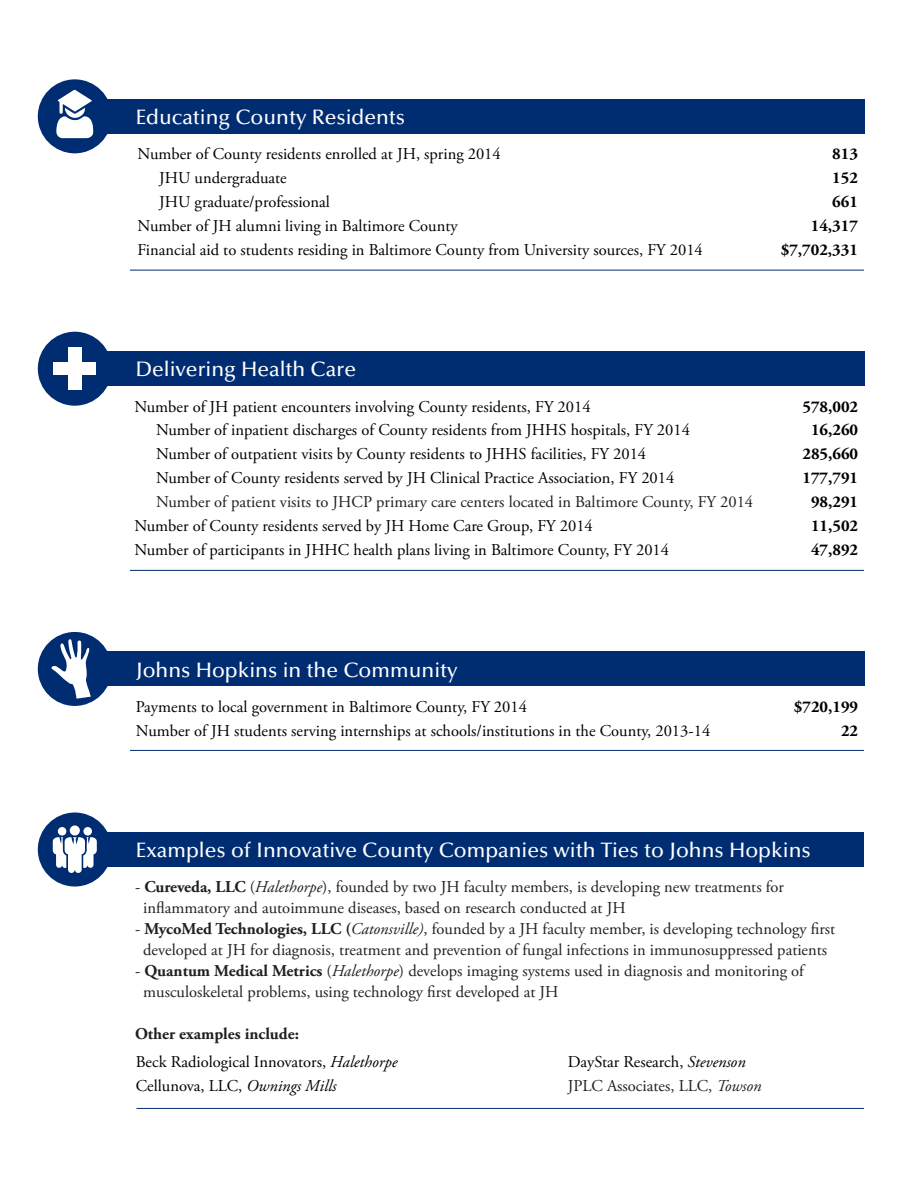
<style>
.page{position:relative;width:918px;height:1188px;background:#fff}
.page>*{position:absolute;margin:0;border:0;box-sizing:border-box;transform-origin:0 0}
.t1{font:500 21px "Optima LT Std";color:#fff}
.t2{font:16.5px "Adobe Garamond Pro";color:#000}
.t3{font:16.5px "Adobe Garamond Pro";color:#231f20}
.t4{font:700 16.5px "Adobe Garamond Pro";color:#000}
.t5{font:700 16.5px "Adobe Garamond Pro";color:#231f20}
.s1{font-weight:700}
.s2{font-style:italic}
</style>
<div class="page">
<div style="left:38px;top:813px;width:74px;height:74px;background:#002d72;border-radius:50%"></div>
<div style="left:53px;top:832px;width:811px;height:35px;background:#002d72"></div>
<div style="left:58px;top:827px;width:8px;height:9px;background:#fff;border-radius:50%"></div>
<div style="left:83px;top:827px;width:9px;height:9px;background:#fff;border-radius:50%"></div>
<div style="left:70px;top:825px;width:10px;height:11px;background:#fff;border-radius:50%"></div>
<svg style="left:53px;top:837px;width:44px;height:36px"></svg>
<div style="left:38px;top:632px;width:74px;height:74px;background:#002d72;border-radius:50%"></div>
<div style="left:53px;top:652px;width:812px;height:34px;background:#002d72"></div>
<svg style="left:51px;top:639px;width:40px;height:60px"></svg>
<div style="left:38px;top:332px;width:74px;height:74px;background:#002d72;border-radius:50%"></div>
<div style="left:53px;top:351px;width:812px;height:35px;background:#002d72"></div>
<div style="left:68px;top:348px;width:13px;height:42px;background:#fff"></div>
<div style="left:54px;top:362px;width:42px;height:13px;background:#fff"></div>
<div style="left:38px;top:79px;width:74px;height:74px;background:#002d72;border-radius:50%"></div>
<div style="left:53px;top:99px;width:812px;height:35px;background:#002d72"></div>
<svg style="left:56px;top:90px;width:37px;height:48px"></svg>
<hr style="left:130px;top:270px;width:734px;height:1px;background:#002d72">
<hr style="left:130px;top:570px;width:734px;height:1px;background:#002d72">
<hr style="left:130px;top:750px;width:734px;height:1px;background:#002d72">
<hr style="left:137px;top:1108px;width:727px;height:1px;background:#002d72">
<p class="t1" style="left:136px;top:105px;width:271px">Educating County Residents</p>
<p class="t2" style="left:138px;top:144px;width:365px">Number of County residents enrolled at JH, spring 2014</p>
<p class="t4" style="left:832px;top:144px;width:27px">813</p>
<p class="t2" style="left:159px;top:168px;width:129px">JHU undergraduate</p>
<p class="t4" style="left:832px;top:168px;width:27px">152</p>
<p class="t2" style="left:159px;top:192px;width:172px">JHU graduate/professional</p>
<p class="t4" style="left:832px;top:192px;width:27px">661</p>
<p class="t2" style="left:138px;top:216px;width:322px">Number of JH alumni living in Baltimore County</p>
<p class="t4" style="left:811px;top:216px;width:49px">14,317</p>
<p class="t2" style="left:138px;top:240px;width:567px">Financial aid to students residing in Baltimore County from University sources, FY 2014</p>
<p class="t4" style="left:781px;top:240px;width:79px">$7,702,331</p>
<p class="t1" style="left:136px;top:358px;width:222px">Delivering Health Care</p>
<p class="t2" style="left:134px;top:396px;width:458px">Number of JH patient encounters involving County residents, FY 2014</p>
<p class="t4" style="left:802px;top:397px;width:57px">578,002</p>
<p class="t2" style="left:156px;top:420px;width:535px">Number of inpatient discharges of County residents from JHHS hospitals, FY 2014</p>
<p class="t4" style="left:811px;top:421px;width:49px">16,260</p>
<p class="t2" style="left:156px;top:444px;width:492px">Number of outpatient visits by County residents to JHHS facilities, FY 2014</p>
<p class="t4" style="left:802px;top:445px;width:57px">285,660</p>
<p class="t2" style="left:156px;top:468px;width:520px">Number of County residents served by JH Clinical Practice Association, FY 2014</p>
<p class="t4" style="left:802px;top:469px;width:57px">177,791</p>
<p class="t3" style="left:156px;top:492px;width:599px">Number of patient visits to JHCP primary care centers located in Baltimore County, FY 2014</p>
<p class="t4" style="left:811px;top:493px;width:49px">98,291</p>
<p class="t2" style="left:134px;top:516px;width:460px">Number of County residents served by JH Home Care Group, FY 2014</p>
<p class="t4" style="left:811px;top:516px;width:49px">11,502</p>
<p class="t2" style="left:134px;top:540px;width:536px">Number of participants in JHHC health plans living in Baltimore County, FY 2014</p>
<p class="t4" style="left:811px;top:540px;width:49px">47,892</p>
<p class="t1" style="left:136px;top:658px;width:323px">Johns Hopkins in the Community</p>
<p class="t2" style="left:136px;top:697px;width:392px">Payments to local government in Baltimore County, FY 2014</p>
<p class="t4" style="left:794px;top:697px;width:66px">$720,199</p>
<p class="t2" style="left:136px;top:721px;width:576px">Number of JH students serving internships at schools/institutions in the County, 2013-14</p>
<p class="t4" style="left:841px;top:721px;width:19px">22</p>
<p class="t1" style="left:136px;top:838px;width:676px">Examples of Innovative County Companies with Ties to Johns Hopkins</p>
<p class="t3" style="left:135px;top:877px;width:651px">- <span class="s1">Cureveda, LLC</span> (<span class="s2">Halethorpe</span>), founded by two JH faculty members, is developing new treatments for</p>
<p class="t3" style="left:143px;top:898px;width:484px">inflammatory and autoimmune diseases, based on research conducted at JH</p>
<p class="t3" style="left:135px;top:919px;width:702px">- <span class="s1">MycoMed Technologies, LLC (</span><span class="s2">Catonsville)</span>, founded by a JH faculty member, is developing technology first</p>
<p class="t3" style="left:143px;top:940px;width:685px">developed at JH for diagnosis, treatment and prevention of fungal infections in immunosuppressed patients</p>
<p class="t3" style="left:135px;top:961px;width:671px">- <span class="s1">Quantum Medical Metrics</span> (<span class="s2">Halethorpe</span>) develops imaging systems used in diagnosis and monitoring of</p>
<p class="t3" style="left:143px;top:982px;width:417px">musculoskeletal problems, using technology first developed at JH</p>
<p class="t5" style="left:135px;top:1024px;width:166px">Other examples include:</p>
<p class="t2" style="left:136px;top:1052px;width:263px">Beck Radiological Innovators, <span class="s2">Halethorpe</span></p>
<p class="t2" style="left:568px;top:1052px;width:179px">DayStar Research, <span class="s2">Stevenson</span></p>
<p class="t2" style="left:136px;top:1076px;width:202px">Cellunova, LLC, <span class="s2">Ownings Mills</span></p>
<p class="t3" style="left:568px;top:1076px;width:195px">JPLC Associates, LLC, <span class="s2">Towson</span></p>
</div>
